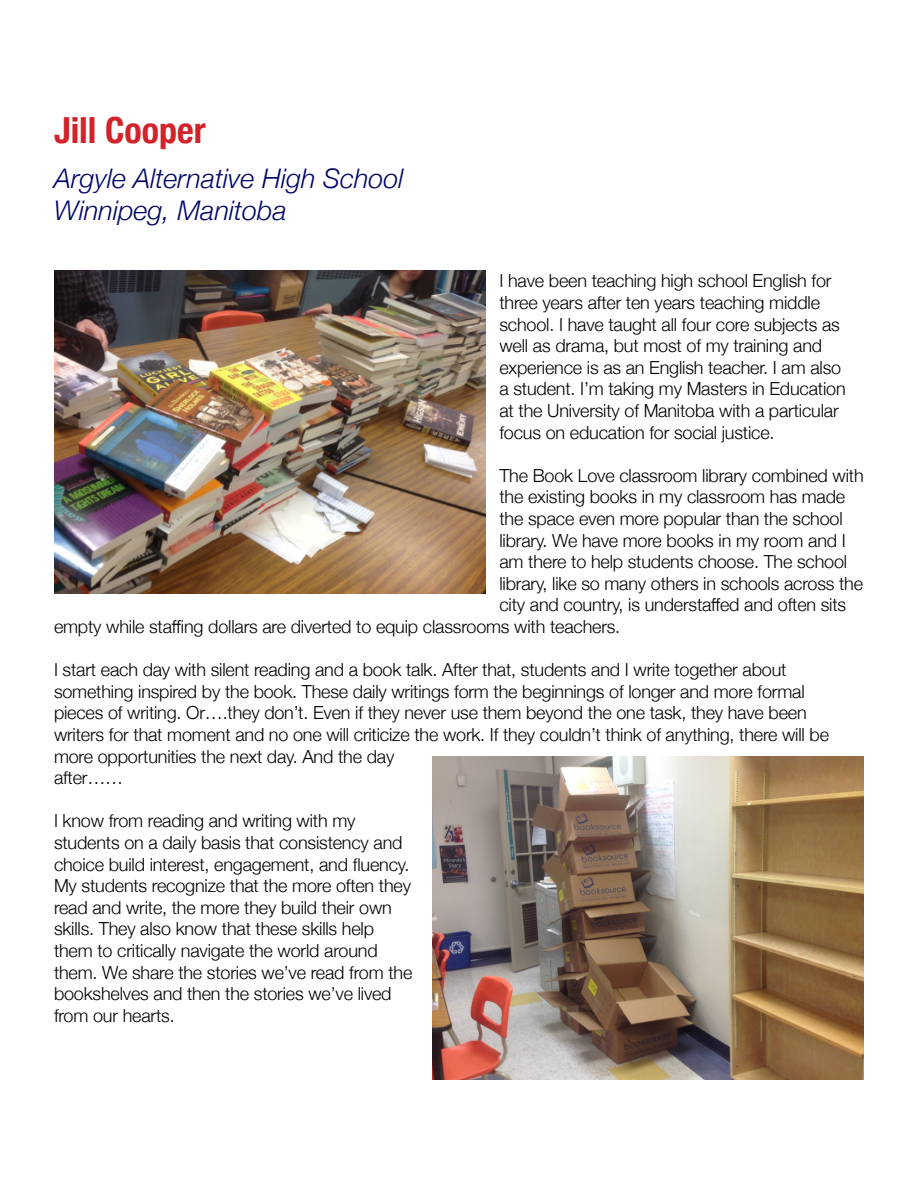
<style>
.page{position:relative;width:918px;height:1188px;background:#fff}
.page>*{position:absolute;margin:0;border:0;box-sizing:border-box;transform-origin:0 0}
.t1{font:700 condensed 36px "Helvetica Neue";color:#d2232a}
.t2{font:italic 300 27px/32.4px "Helvetica Neue";color:#000769}
.t3{font:300 18px/21.6px "Helvetica Neue";letter-spacing:-.01em;color:#000}
</style>
<div class="page">
<img style="left:54px;top:270px;width:432px;height:324px">
<img style="left:432px;top:756px;width:432px;height:324px">
<h1 class="t1" style="left:54px;top:100px;width:153px">Jill Cooper</h1>
<h2 class="t2" style="left:54px;top:160px;width:351px">Argyle Alternative High School<br>Winnipeg, Manitoba</h2>
<p class="t3" style="left:500px;top:269px;width:348px">I have been teaching high school English for three years after ten years teaching middle school. I have taught all four core subjects as well as drama, but most of my training and experience is as an English teacher. I am also a student. I’m taking my Masters in Education at the University of Manitoba with a particular focus on education for social justice.</p>
<p class="t3" style="left:500px;top:463px;width:366px">The Book Love classroom library combined with</p>
<p class="t3" style="left:500px;top:485px;width:347px">the existing books in my classroom has made</p>
<p class="t3" style="left:500px;top:506px;width:345px">the space even more popular than the school</p>
<p class="t3" style="left:500px;top:528px;width:348px">library. We have more books in my room and I</p>
<p class="t3" style="left:500px;top:550px;width:349px">am there to help students choose. The school</p>
<p class="t3" style="left:500px;top:571px;width:365px">library, like so many others in schools across the</p>
<p class="t3" style="left:500px;top:593px;width:348px">city and country, is understaffed and often sits</p>
<p class="t3" style="left:54px;top:614px;width:568px">empty while staffing dollars are diverted to equip classrooms with teachers.</p>
<p class="t3" style="left:54px;top:658px;width:777px">I start each day with silent reading and a book talk. After that, students and I write together about something inspired by the book. These daily writings form the beginnings of longer and more formal pieces of writing. Or….they don’t. Even if they never use them beyond the one task, they have been writers for that moment and no one will criticize the work. If they couldn’t think of anything, there will be more opportunities the next day. And the day<br>after……</p>
<p class="t3" style="left:54px;top:809px;width:360px">I know from reading and writing with my students on a daily basis that consistency and choice build interest, engagement, and fluency.<br>My students recognize that the more often they read and write, the more they build their own skills. They also know that these skills help them to critically navigate the world around them. We share the stories we’ve read from the bookshelves and then the stories we’ve lived from our hearts.</p>
</div>
